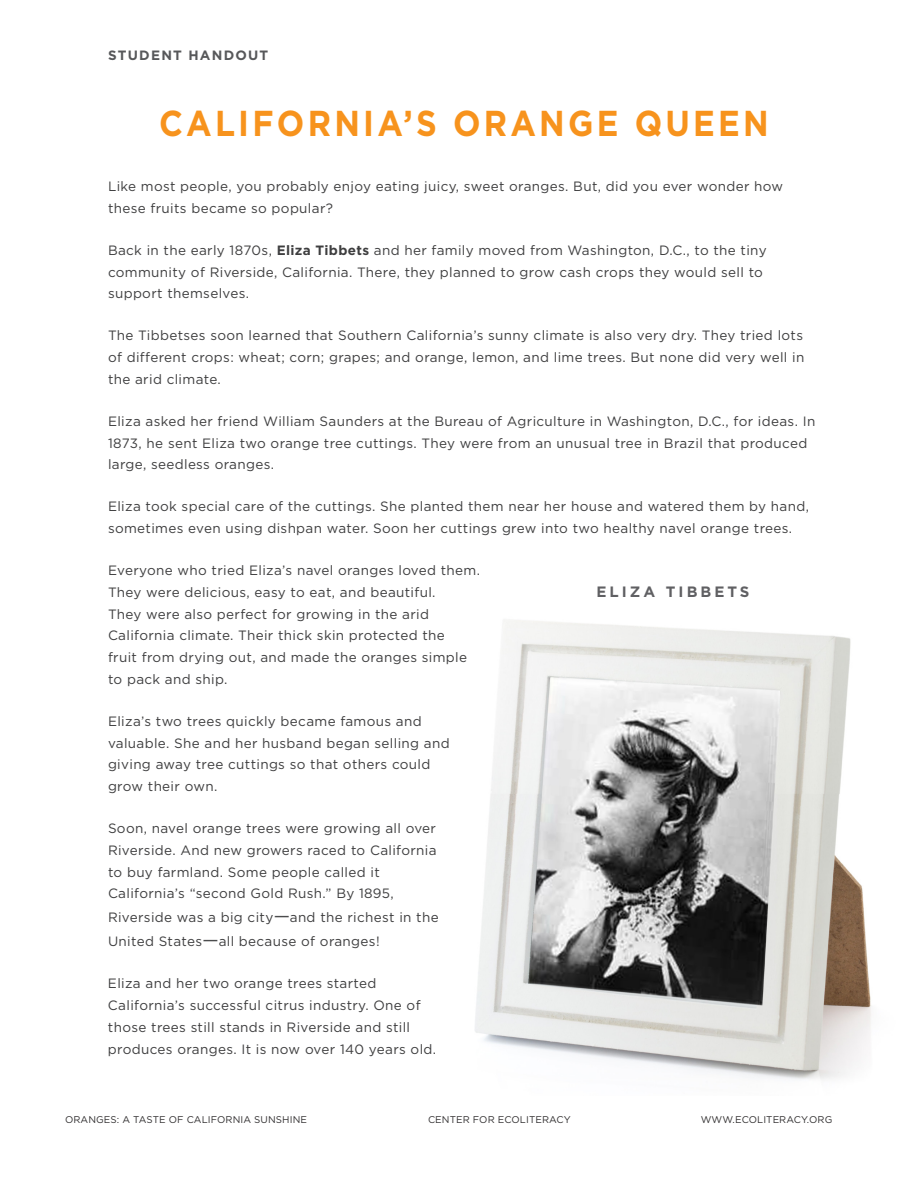
<style>
.page{position:relative;width:918px;height:1188px;background:#fff}
.page>*{position:absolute;margin:0;border:0;box-sizing:border-box;transform-origin:0 0}
.t1{font:700 36px "Gotham";letter-spacing:.1em;color:#f7931d;scale:.9 1}
.t2{font:700 15px "Gotham";letter-spacing:.2em;color:#606063}
.t3{font:13.5px/21.8px "Gotham";letter-spacing:.025em;color:#3e3e3f}
.t4{font:700 13.5px "Gotham";letter-spacing:.09em;color:#57585a}
.t5{font:9.75px "Gotham";letter-spacing:.01em;color:#312f30}
.s1{font-weight:700}
.s2{font-size:18px;color:#4b4c4d}
</style>
<div class="page">
<img style="left:475px;top:620px;width:396px;height:460px">
<p class="t4" style="left:108px;top:47px;width:162px">STUDENT HANDOUT</p>
<h1 class="t1" style="left:159px;top:102px;width:29px">CAL</h1>
<h1 class="t1" style="left:238px;top:102px;width:334px">IFORN IA’S ORANG</h1>
<h1 class="t1" style="left:597px;top:102px;width:186px">E QUEEN</h1>
<p class="t3" style="left:108px;top:175px;width:677px">Like most people, you probably enjoy eating juicy, sweet oranges. But, did you ever wonder how these fruits became so popular?</p>
<p class="t3" style="left:108px;top:239px;width:660px">Back in the early 1870s, <span class="s1">ELIZA TIBBETS</span> and her family moved from Washington, D.C., to the tiny community of Riverside, California. There, they planned to grow cash crops they would sell to support themselves.</p>
<p class="t3" style="left:108px;top:324px;width:698px;text-align:justify">The Tibbetses soon learned that Southern California’s sunny climate is also very dry. They tried lots of different crops: wheat; corn; grapes; and orange, lemon, and lime trees. But none did very well in the arid climate.</p>
<p class="t3" style="left:108px;top:410px;width:709px">Eliza asked her friend William Saunders at the Bureau of Agriculture in Washington, D.C., for ideas. In<br>1873, he sent Eliza two orange tree cuttings. They were from an unusual tree in Brazil that produced large, seedless oranges.</p>
<p class="t3" style="left:108px;top:495px;width:702px">Eliza took special care of the cuttings. She planted them near her house and watered them by hand, sometimes even using dishpan water. Soon her cuttings grew into two healthy navel orange trees.</p>
<p class="t3" style="left:108px;top:559px;width:374px">Everyone who tried Eliza’s navel oranges loved them.<br>They were delicious, easy to eat, and beautiful.<br>They were also perfect for growing in the arid California climate. Their thick skin protected the<br>fruit from drying out, and made the oranges simple to pack and ship.</p>
<p class="t3" style="left:108px;top:710px;width:343px">Eliza’s two trees quickly became famous and valuable. She and her husband began selling and giving away tree cuttings so that others could grow their own.</p>
<p class="t3" style="left:108px;top:817px;width:330px">Soon, navel orange trees were growing all over Riverside. And new growers raced to California to buy farmland. Some people called it California’s “second Gold Rush.” By 1895,</p>
<p class="t3" style="left:108px;top:905px;width:332px;line-height:24px">Riverside was a big city<span class="s2">—</span>and the richest in the<br>United States<span class="s2">—</span>all because of oranges!</p>
<p class="t3" style="left:108px;top:972px;width:330px">Eliza and her two orange trees started California’s successful citrus industry. One of those trees still stands in Riverside and still produces oranges. It is now over 140 years old.</p>
<p class="t2" style="left:597px;top:583px;width:154px">E LI ZA TI BBE TS</p>
<p class="t5" style="left:65px;top:1114px;width:243px">ORANGES: A TASTE OF CALIFORNIA SUNSHINE</p>
<p class="t5" style="left:428px;top:1114px;width:144px">CENTER FOR ECOLITERACY</p>
<p class="t5" style="left:701px;top:1114px;width:133px">WWW.ECOLITERACY.ORG</p>
</div>
